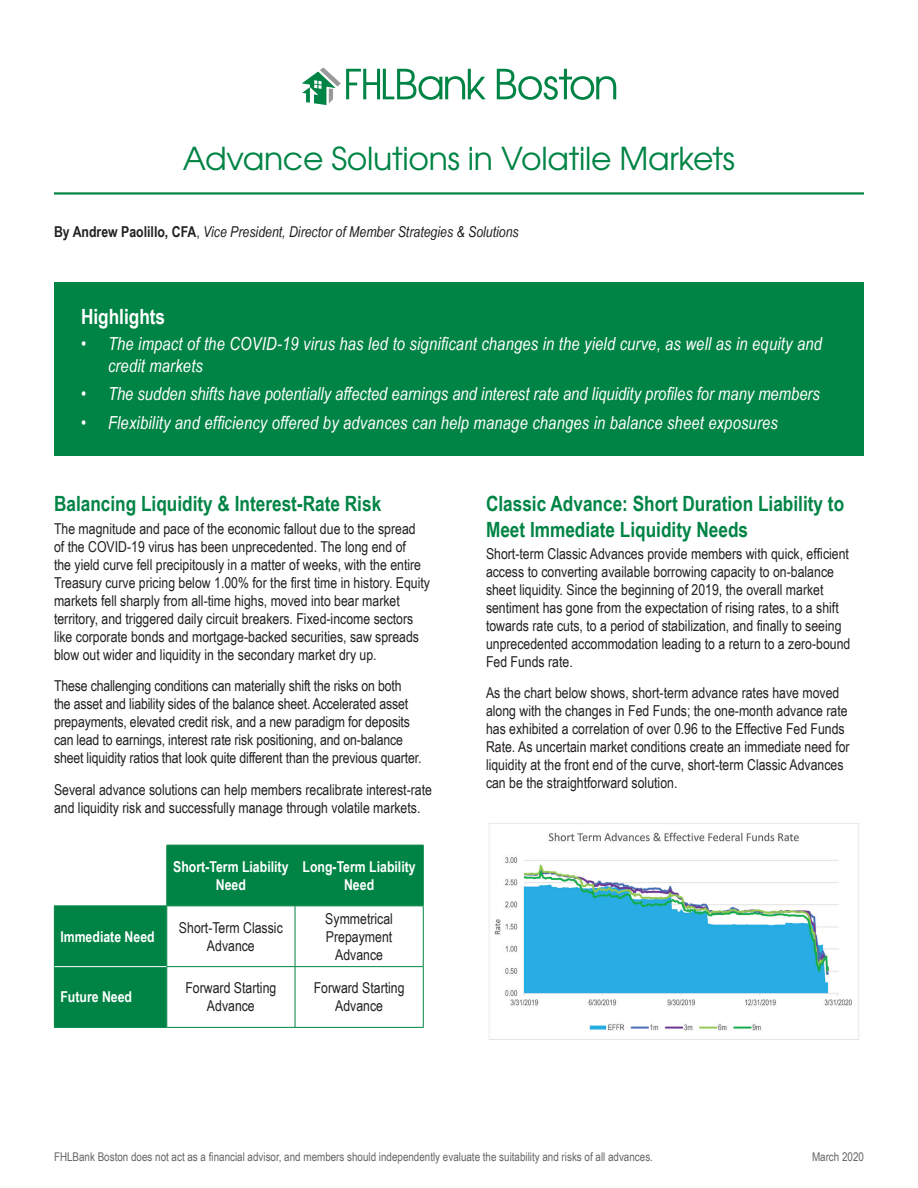
<style>
.page{position:relative;width:918px;height:1188px;background:#fff}
.page>*{position:absolute;margin:0;border:0;box-sizing:border-box;transform-origin:0 0}
.t1{font:31.5px "Te X Gyre Adventor";letter-spacing:-.01em;color:#008445}
.Dark_Green_Header{font:700 21px/25.2px "Arial Narrow";color:#008445}
.Dark_Green_Header-2{font:700 21px "Arial Narrow";color:#fff}
.t2{font:italic 18px/21.6px "Arial Narrow";letter-spacing:.01em;color:#fff}
.body_text{font:15px/18px "Arial Narrow";color:#231f20}
.body_text-2{font:italic 15px "Arial Narrow";color:#231f20}
.table_header{font:700 15px/18px "Arial Narrow";color:#fff;text-align:center}
.t3{font:12px "Arial Narrow";color:#636466}
.s1{font-weight:700;font-style:normal}
.s2{font-style:normal}
</style>
<div class="page">
<svg style="left:54px;top:846px;width:369px;height:181px;fill:#008445"></svg>
<svg style="left:167px;top:907px;width:256px;height:120px"></svg>
<hr style="left:166px;top:845px;width:129px;height:1px;background:#008445">
<hr style="left:166px;top:846px;width:1px;height:60px;background:#008445">
<hr style="left:295px;top:845px;width:129px;height:1px;background:#008445">
<hr style="left:295px;top:846px;width:1px;height:60px;background:#008445">
<hr style="left:423px;top:846px;width:1px;height:60px;background:#008445">
<hr style="left:54px;top:906px;width:1px;height:61px;background:#008445">
<hr style="left:167px;top:906px;width:128px;height:1px;background:#008445">
<hr style="left:166px;top:906px;width:1px;height:60px;background:#008445">
<hr style="left:295px;top:906px;width:129px;height:1px;background:#008445">
<hr style="left:295px;top:906px;width:1px;height:60px;background:#008445">
<hr style="left:423px;top:906px;width:1px;height:60px;background:#008445">
<hr style="left:54px;top:967px;width:1px;height:60px;background:#008445">
<hr style="left:166px;top:966px;width:129px;height:1px;background:#008445">
<hr style="left:166px;top:967px;width:1px;height:60px;background:#008445">
<hr style="left:295px;top:966px;width:129px;height:1px;background:#008445">
<hr style="left:295px;top:967px;width:1px;height:60px;background:#008445">
<hr style="left:423px;top:967px;width:1px;height:60px;background:#008445">
<hr style="left:167px;top:1027px;width:128px;height:1px;background:#008445">
<hr style="left:295px;top:1027px;width:129px;height:1px;background:#008445">
<hr style="left:55px;top:966px;width:111px;height:1px;background:#fff">
<hr style="left:54px;top:1027px;width:113px;height:1px;background:#008445">
<hr style="left:54px;top:906px;width:113px;height:1px;background:#008445">
<img style="left:489px;top:823px;width:370px;height:217px">
<hr style="left:54px;top:192px;width:810px;height:3px;background:#008445">
<svg style="left:497px;top:69px;width:119px;height:31px"></svg>
<svg style="left:302px;top:68px;width:184px;height:37px"></svg>
<div style="left:54px;top:282px;width:810px;height:174px;background:#008445"></div>
<p class="t1" style="left:183px;top:134px;width:554px">Advance Solutions in Volatile Markets</p>
<p class="body_text-2" style="left:54px;top:221px;width:466px"><span class="s1">By Andrew Paolillo, CFA</span><span class="s2">,</span> Vice President, Director of Member Strategies &amp; Solutions</p>
<p class="Dark_Green_Header-2" style="left:81px;top:301px;width:86px">Highlights</p>
<p class="t2" style="left:108px;top:333px;width:715px;text-indent:-27px">• The impact of the COVID-19 virus has led to significant changes in the yield curve, as well as in equity and credit markets</p>
<p class="t2" style="left:81px;top:383px;width:740px">• The sudden shifts have potentially affected earnings and interest rate and liquidity profiles for many members</p>
<p class="t2" style="left:81px;top:411px;width:698px">• Flexibility and efficiency offered by advances can help manage changes in balance sheet exposures</p>
<p class="Dark_Green_Header" style="left:54px;top:490px;width:329px">Balancing Liquidity &amp; Interest-Rate Risk</p>
<p class="body_text" style="left:54px;top:519px;width:378px">The magnitude and pace of the economic fallout due to the spread<br>of the COVID-19 virus has been unprecedented. The long end of<br>the yield curve fell precipitously in a matter of weeks, with the entire Treasury curve pricing below 1.00% for the first time in history. Equity markets fell sharply from all-time highs, moved into bear market territory, and triggered daily circuit breakers. Fixed-income sectors like corporate bonds and mortgage-backed securities, saw spreads blow out wider and liquidity in the secondary market dry up.</p>
<p class="body_text" style="left:54px;top:676px;width:369px">These challenging conditions can materially shift the risks on both the asset and liability sides of the balance sheet. Accelerated asset prepayments, elevated credit risk, and a new paradigm for deposits can lead to earnings, interest rate risk positioning, and on-balance sheet liquidity ratios that look quite different than the previous quarter.</p>
<p class="body_text" style="left:54px;top:780px;width:379px">Several advance solutions can help members recalibrate interest-rate and liquidity risk and successfully manage through volatile markets.</p>
<p class="table_header" style="left:173px;top:857px;width:117px">Short-Term Liability<br>Need</p>
<p class="table_header" style="left:303px;top:857px;width:115px">Long-Term Liability<br>Need</p>
<p class="table_header" style="left:60px;top:927px;width:96px">Immediate Need</p>
<p class="body_text" style="left:179px;top:918px;width:105px;text-align:center">Short-Term Classic<br>Advance</p>
<p class="body_text" style="left:325px;top:909px;width:69px;text-align:center">Symmetrical<br>Prepayment<br>Advance</p>
<p class="table_header" style="left:60px;top:987px;width:73px">Future Need</p>
<p class="body_text" style="left:185px;top:979px;width:92px;text-align:center">Forward Starting<br>Advance</p>
<p class="body_text" style="left:314px;top:979px;width:92px;text-align:center">Forward Starting<br>Advance</p>
<p class="Dark_Green_Header" style="left:486px;top:490px;width:360px">Classic Advance: Short Duration Liability to<br>Meet Immediate Liquidity Needs</p>
<p class="body_text" style="left:486px;top:544px;width:366px">Short-term Classic Advances provide members with quick, efficient access to converting available borrowing capacity to on-balance sheet liquidity. Since the beginning of 2019, the overall market sentiment has gone from the expectation of rising rates, to a shift towards rate cuts, to a period of stabilization, and finally to seeing unprecedented accommodation leading to a return to a zero-bound Fed Funds rate.</p>
<p class="body_text" style="left:486px;top:683px;width:365px">As the chart below shows, short-term advance rates have moved along with the changes in Fed Funds; the one-month advance rate has exhibited a correlation of over 0.96 to the Effective Fed Funds Rate. As uncertain market conditions create an immediate need for liquidity at the front end of the curve, short-term Classic Advances can be the straightforward solution.</p>
<p class="t3" style="left:54px;top:1148px;width:600px">FHLBank Boston does not act as a financial advisor, and members should independently evaluate the suitability and risks of all advances.</p>
<p class="t3" style="left:812px;top:1148px;width:53px">March 2020</p>
</div>
